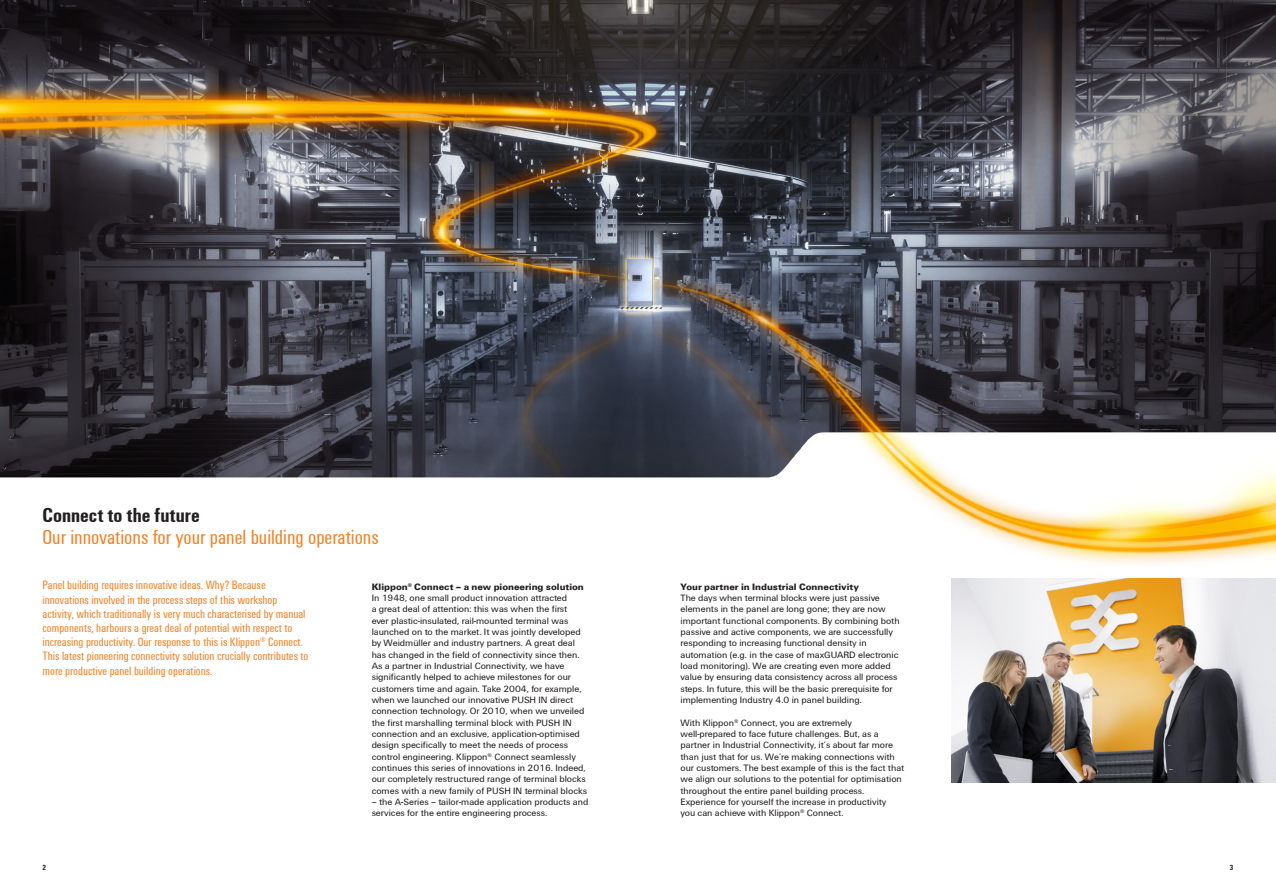
<style>
.page{position:relative;width:1276px;height:893px;background:#fff}
.page>*{position:absolute;margin:0;border:0;box-sizing:border-box;transform-origin:0 0}
.t1{font:21px "Weidmueller Condensed";color:#f57f21}
.t2{font:700 21px "Weidmueller Condensed";letter-spacing:.005em;color:#231f20}
.t3{font:12.5px/14.2px "Weidmueller Condensed";color:#f57f21}
.t4{font:9.5px/11.3px "Weidmueller";color:#231f20}
.t5{font:700 9.5px "Weidmueller";color:#231f20}
.t6{font:700 7.8px "Weidmueller Condensed";color:#231f20}
.s1{font-weight:700}
</style>
<div class="page">
<img style="left:0;top:0;width:1276px;height:579px">
<img style="left:951px;top:579px;width:325px;height:203px">
<h1 class="t2" style="left:43px;top:500px;width:159px">Connect to the future</h1>
<h1 class="t1" style="left:43px;top:524px;width:338px">Our innovations for your panel building operations</h1>
<p class="t3" style="left:43px;top:578px;width:267px">Panel building requires innovative ideas. Why? Because innovations involved in the process steps of this workshop activity, which traditionally is very much characterised by manual components, harbours a great deal of potential with respect to increasing productivity. Our response to this is Klippon<sup>®</sup> Connect.<br>This latest pioneering connectivity solution crucially contributes to more productive panel building operations.</p>
<p class="t4" style="left:372px;top:580px;width:217px"><span class="s1">Klippon</span><sup>®</sup> <span class="s1">Connect – a new pioneering solution </span>In 1948, one small product innovation attracted<br>a great deal of attention: this was when the first<br>ever plastic-insulated, rail-mounted terminal was launched on to the market. It was jointly developed by Weidmüller and industry partners. A great deal has changed in the field of connectivity since then.<br>As a partner in Industrial Connectivity, we have significantly helped to achieve milestones for our customers time and again. Take 2004, for example, when we launched our innovative PUSH IN direct connection technology. Or 2010, when we unveiled the first marshalling terminal block with PUSH IN connection and an exclusive, application-optimised design specifically to meet the needs of process control engineering. Klippon<sup>®</sup> Connect seamlessly continues this series of innovations in 2016. Indeed, our completely restructured range of terminal blocks comes with a new family of PUSH IN terminal blocks</p>
<p class="t4" style="left:372px;top:796px;width:218px">– the A-Series – tailor-made application products and services for the entire engineering process.</p>
<p class="t5" style="left:680px;top:579px;width:180px">Your partner in Industrial Connectivity</p>
<p class="t4" style="left:680px;top:592px;width:221px">The days when terminal blocks were just passive elements in the panel are long gone; they are now important functional components. By combining both passive and active components, we are successfully responding to increasing functional density in automation (e.g. in the case of maxGUARD electronic load monitoring). We are creating even more added value by ensuring data consistency across all process steps. In future, this will be the basic prerequisite for implementing Industry 4.0 in panel building.</p>
<p class="t4" style="left:680px;top:716px;width:225px">With Klippon<sup>®</sup> Connect, you are extremely well-prepared to face future challenges. But, as a partner in Industrial Connectivity, it’s about far more than just that for us. We’re making connections with our customers. The best example of this is the fact that we align our solutions to the potential for optimisation throughout the entire panel building process.<br>Experience for yourself the increase in productivity<br>you can achieve with Klippon<sup>®</sup> Connect.</p>
<p class="t6" style="left:43px;top:862px;width:5px">2</p>
<p class="t6" style="left:1229px;top:862px;width:5px">3</p>
</div>
